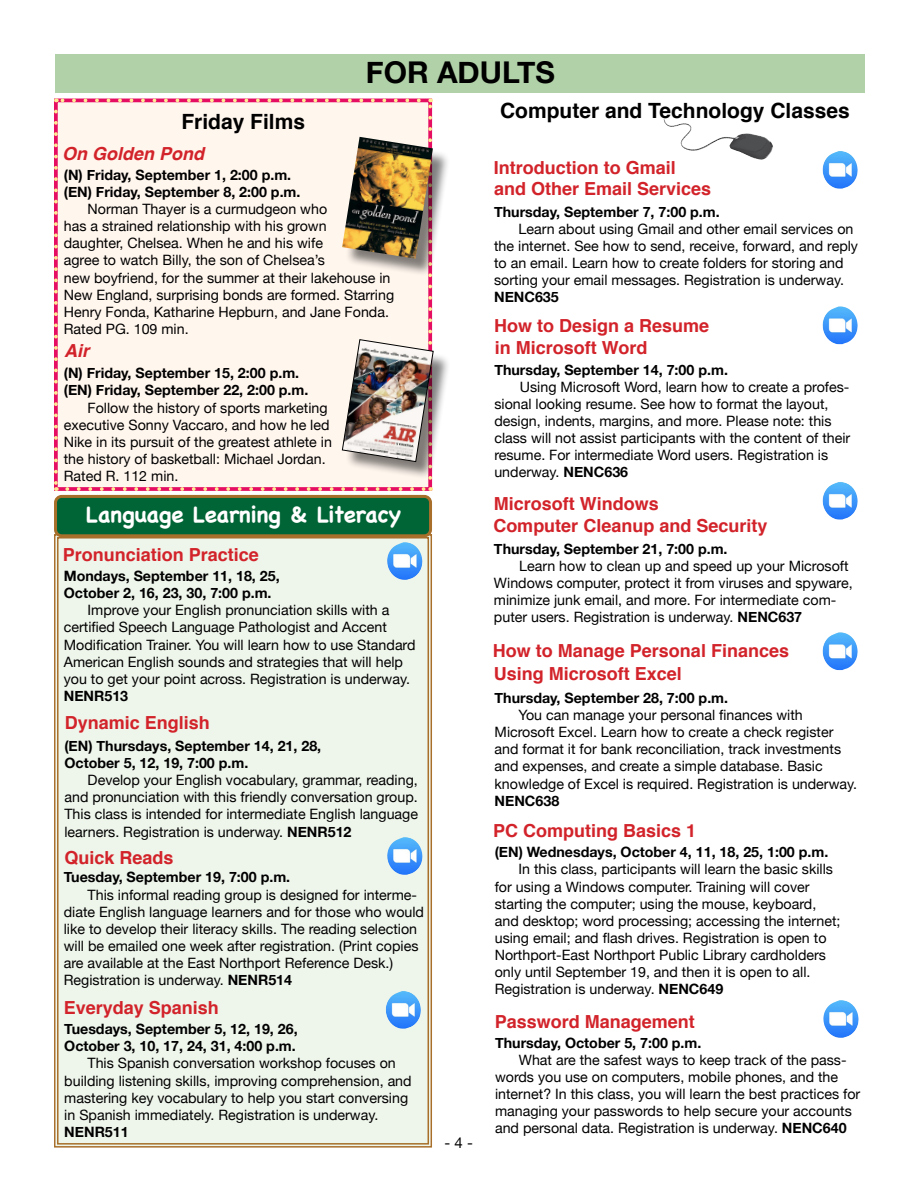
<style>
.page{position:relative;width:918px;height:1188px;background:#fff}
.page>*{position:absolute;margin:0;border:0;box-sizing:border-box;transform-origin:0 0}
.t1{font:700 30px "Helvetica Neue";color:#000}
.t2{font:700 22.5px "Chalkboard";letter-spacing:-.015em;color:#fff}
.t3{font:700 21px "Helvetica";color:#000}
.t4{font:700 18px "Helvetica";color:#d2232a}
.t5{font:italic 700 18px "Helvetica";color:#d2232a}
.t6{font:15px "Helvetica Neue";color:#000}
.t7{font:14.25px/17.1px "Helvetica Neue";color:#000}
.t8{font:700 14.25px/17.1px "Helvetica Neue";color:#000}
.s1{font-weight:700}
</style>
<div class="page">
<div style="left:55px;top:54px;width:810px;height:39px;background:#b1d1a8"></div>
<div style="left:345px;top:140px;width:106px;height:137px;background:#000;opacity:.5"></div>
<div style="left:345px;top:342px;width:106px;height:138px;background:#000;opacity:.5"></div>
<svg style="left:54px;top:99px;width:380px;height:392px;background:#eeded6"></svg>
<img style="left:664px;top:119px;width:27px;height:30px">
<div style="left:54px;top:534px;width:378px;height:614px;background:#eef5eb"></div>
<div style="left:56px;top:496px;width:375px;height:40px;background:#006536;border-radius:6px"></div>
<div style="left:54px;top:495px;width:378px;height:42px;border:3px solid #a86f2b;border-radius:6px"></div>
<img style="left:386px;top:837px;width:37px;height:38px">
<img style="left:386px;top:542px;width:37px;height:38px">
<img style="left:822px;top:151px;width:36px;height:38px">
<img style="left:822px;top:306px;width:36px;height:38px">
<img style="left:822px;top:482px;width:36px;height:38px">
<img style="left:822px;top:632px;width:36px;height:38px">
<img style="left:823px;top:1000px;width:36px;height:38px">
<img style="left:385px;top:991px;width:36px;height:38px">
<h1 class="t1" style="left:366px;top:49px;width:190px">FOR ADULTS</h1>
<h3 class="t3" style="left:181px;top:105px;width:125px">Friday Films</h3>
<p class="t8" style="left:64px;top:167px;width:238px">(N) Friday, September 1, 2:00 p.m. (EN) Friday, September 8, 2:00 p.m.</p>
<p class="t7" style="left:64px;top:201px;width:332px;text-indent:24px">Norman Thayer is a curmudgeon who<br>has a strained relationship with his grown<br>daughter, Chelsea. When he and his wife<br>agree to watch Billy, the son of Chelsea’s<br>new boyfriend, for the summer at their lakehouse in New England, surprising bonds are formed. Starring Henry Fonda, Katharine Hepburn, and Jane Fonda.<br>Rated PG. 109 min.</p>
<p class="t5" style="left:62px;top:139px;width:144px">On Golden Pond</p>
<p class="t5" style="left:64px;top:335px;width:27px">Air</p>
<p class="t8" style="left:64px;top:365px;width:246px">(N) Friday, September 15, 2:00 p.m. (EN) Friday, September 22, 2:00 p.m.</p>
<p class="t7" style="left:64px;top:400px;width:270px;text-indent:24px">Follow the history of sports marketing executive Sonny Vaccaro, and how he led Nike in its pursuit of the greatest athlete in the history of basketball: Michael Jordan.<br>Rated R. 112 min.</p>
<h2 class="t2" style="left:86px;top:501px;width:317px">Language Learning &amp; Literacy</h2>
<p class="t4" style="left:63px;top:540px;width:198px">Pronunciation Practice</p>
<p class="t8" style="left:64px;top:568px;width:217px">Mondays, September 11, 18, 25,<br>October 2, 16, 23, 30, 7:00 p.m.</p>
<p class="t7" style="left:64px;top:603px;width:353px;text-indent:24px">Improve your English pronunciation skills with a certified Speech Language Pathologist and Accent Modification Trainer. You will learn how to use Standard American English sounds and strategies that will help you to get your point across. Registration is underway.</p>
<p class="t8" style="left:64px;top:688px;width:66px">NENR513</p>
<p class="t4" style="left:65px;top:709px;width:147px">Dynamic English</p>
<p class="t8" style="left:64px;top:738px;width:258px">(EN) Thursdays, September 14, 21, 28,<br>October 5, 12, 19, 7:00 p.m.</p>
<p class="t7" style="left:64px;top:772px;width:355px;text-align:justify;text-indent:23px">Develop your English vocabulary, grammar, reading, and pronunciation with this friendly conversation group.<br>This class is intended for intermediate English language learners. Registration is underway. <span class="s1">NENR512</span></p>
<p class="t4" style="left:64px;top:843px;width:111px">Quick Reads</p>
<p class="t8" style="left:64px;top:869px;width:228px">Tuesday, September 19, 7:00 p.m.</p>
<p class="t7" style="left:64px;top:887px;width:362px;text-indent:24px">This informal reading group is designed for interme&shy;diate English language learners and for those who would like to develop their literacy skills. The reading selection will be emailed one week after registration. (Print copies are available at the East Northport Reference Desk.)<br>Registration is underway. <span class="s1">NENR514</span></p>
<p class="t4" style="left:64px;top:993px;width:157px">Everyday Spanish</p>
<p class="t8" style="left:64px;top:1021px;width:235px">Tuesdays, September 5, 12, 19, 26,<br>October 3, 10, 17, 24, 31, 4:00 p.m.</p>
<p class="t7" style="left:64px;top:1056px;width:349px;text-indent:23px">This Spanish conversation workshop focuses on building listening skills, improving comprehension, and mastering key vocabulary to help you start conversing in Spanish immediately. Registration is underway.</p>
<p class="t8" style="left:64px;top:1124px;width:66px">NENR511</p>
<p class="t6" style="left:445px;top:1132px;width:30px">- 4 -</p>
<h3 class="t3" style="left:500px;top:93px;width:351px">Computer and Technology Classes</h3>
<p class="t4" style="left:494px;top:153px;width:184px">Introduction to Gmail</p>
<p class="t4" style="left:494px;top:175px;width:219px">and Other Email Services</p>
<p class="t8" style="left:494px;top:203px;width:227px">Thursday, September 7, 7:00 p.m.</p>
<p class="t7" style="left:494px;top:221px;width:365px;text-indent:24px">Learn about using Gmail and other email services on the internet. See how to send, receive, forward, and reply to an email. Learn how to create folders for storing and sorting your email messages. Registration is underway.</p>
<p class="t8" style="left:494px;top:289px;width:66px">NENC635</p>
<p class="t4" style="left:494px;top:311px;width:217px">How to Design a Resume</p>
<p class="t8" style="left:494px;top:361px;width:235px">Thursday, September 14, 7:00 p.m.</p>
<p class="t7" style="left:494px;top:379px;width:358px;text-indent:25px">Using Microsoft Word, learn how to create a profes&shy;sional looking resume. See how to format the layout, design, indents, margins, and more. Please note: this class will not assist participants with the content of their resume. For intermediate Word users. Registration is underway. <span class="s1">NENC636</span></p>
<p class="t4" style="left:494px;top:490px;width:166px">Microsoft Windows</p>
<p class="t4" style="left:495px;top:333px;width:154px">in Microsoft Word</p>
<p class="t4" style="left:493px;top:511px;width:276px">Computer Cleanup and Security</p>
<p class="t8" style="left:494px;top:541px;width:235px">Thursday, September 21, 7:00 p.m.</p>
<p class="t7" style="left:494px;top:558px;width:360px;text-indent:25px">Learn how to clean up and speed up your Microsoft Windows computer, protect it from viruses and spyware, minimize junk email, and more. For intermediate com&shy;puter users. Registration is underway. <span class="s1">NENC637</span></p>
<p class="t4" style="left:493px;top:636px;width:298px">How to Manage Personal Finances</p>
<p class="t8" style="left:495px;top:690px;width:235px">Thursday, September 28, 7:00 p.m.</p>
<p class="t7" style="left:495px;top:707px;width:364px;text-indent:24px">You can manage your personal finances with Microsoft Excel. Learn how to create a check register and format it for bank reconciliation, track investments and expenses, and create a simple database. Basic knowledge of Excel is required. Registration is underway.</p>
<p class="t8" style="left:495px;top:792px;width:66px">NENC638</p>
<p class="t4" style="left:493px;top:816px;width:205px">PC Computing Basics 1</p>
<p class="t8" style="left:495px;top:844px;width:335px">(EN) Wednesdays, October 4, 11, 18, 25, 1:00 p.m.</p>
<p class="t7" style="left:495px;top:862px;width:347px;text-indent:24px">In this class, participants will learn the basic skills for using a Windows computer. Training will cover starting the computer; using the mouse, keyboard, and desktop; word processing; accessing the internet; using email; and flash drives. Registration is open to Northport-East Northport Public Library cardholders only until September 19, and then it is open to all.<br>Registration is underway. <span class="s1">NENC649</span></p>
<p class="t4" style="left:494px;top:659px;width:190px">Using Microsoft Excel</p>
<p class="t4" style="left:495px;top:1007px;width:202px">Password Management</p>
<p class="t8" style="left:495px;top:1035px;width:208px">Thursday, October 5, 7:00 p.m.</p>
<p class="t7" style="left:495px;top:1052px;width:367px;text-indent:24px">What are the safest ways to keep track of the pass&shy;words you use on computers, mobile phones, and the internet? In this class, you will learn the best practices for managing your passwords to help secure your accounts and personal data. Registration is underway. <span class="s1">NENC640</span></p>
</div>
